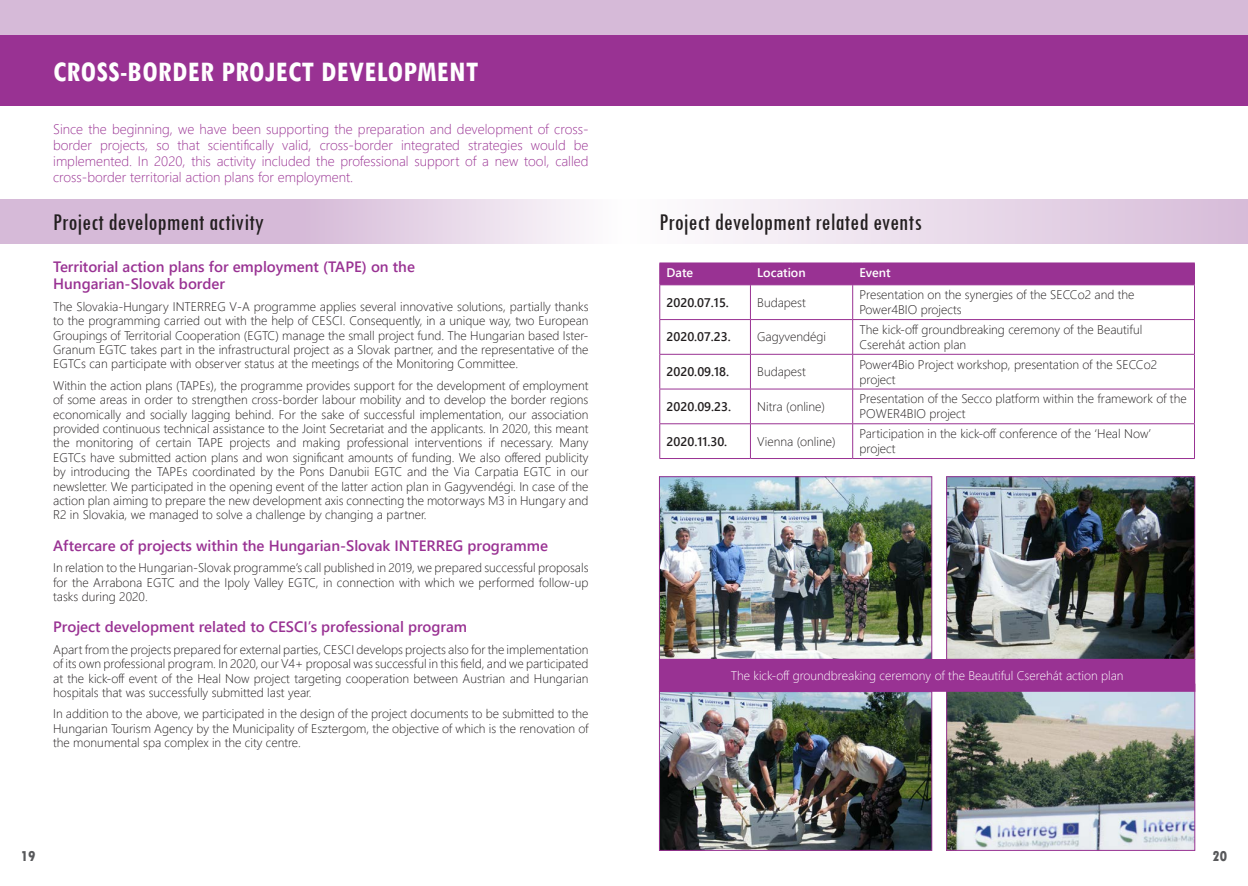
<style>
.page{position:relative;width:1248px;height:886px;background:#fff}
.page>*{position:absolute;margin:0;border:0;box-sizing:border-box;transform-origin:0 0}
.Címsor_10{font:700 condensed 30px "Tw Cen";letter-spacing:.01em;color:#fff}
.t1{font:condensed 25px "Tw Cen";color:#231f20}
.Címsor_30{font:600 15px/17.2px "Segoe UI";color:#993293}
.t2{font:800 condensed 15px "Tw Cen";color:#57585a}
.t3{font:300 13.75px/15.9px "Segoe UI";color:#993293;text-align:justify}
.No_Spacing{font:300 12.5px/14.4px "Segoe UI";color:#231f20}
.BEKEZDES{font:300 12.5px "Segoe UI";color:#fff}
.No_Spacing-2{font:600 12.5px "Segoe UI";color:#231f20}
.t4{font:600 12.5px "Segoe UI";color:#fff}
</style>
<div class="page">
<div style="left:0;top:0;width:1247px;height:35px;background:#d6bad8"></div>
<div style="left:659px;top:263px;width:535px;height:21px;background:#993293"></div>
<hr style="left:659px;top:284px;width:91px;height:1px;background:#993293">
<hr style="left:659px;top:285px;width:1px;height:34px;background:#993293">
<hr style="left:750px;top:284px;width:102px;height:1px;background:#993293">
<hr style="left:750px;top:285px;width:1px;height:34px;background:#993293">
<hr style="left:852px;top:284px;width:342px;height:1px;background:#993293">
<hr style="left:852px;top:285px;width:1px;height:34px;background:#993293">
<hr style="left:1193px;top:285px;width:1px;height:34px;background:#993293">
<hr style="left:659px;top:319px;width:91px;height:1px;background:#993293">
<hr style="left:659px;top:320px;width:1px;height:34px;background:#993293">
<hr style="left:750px;top:319px;width:102px;height:1px;background:#993293">
<hr style="left:750px;top:320px;width:1px;height:34px;background:#993293">
<hr style="left:852px;top:319px;width:342px;height:1px;background:#993293">
<hr style="left:852px;top:320px;width:1px;height:34px;background:#993293">
<hr style="left:1193px;top:320px;width:1px;height:34px;background:#993293">
<hr style="left:659px;top:354px;width:91px;height:1px;background:#993293">
<hr style="left:659px;top:355px;width:1px;height:34px;background:#993293">
<hr style="left:750px;top:354px;width:102px;height:1px;background:#993293">
<hr style="left:750px;top:355px;width:1px;height:34px;background:#993293">
<hr style="left:852px;top:354px;width:342px;height:1px;background:#993293">
<hr style="left:852px;top:355px;width:1px;height:34px;background:#993293">
<hr style="left:1193px;top:355px;width:1px;height:34px;background:#993293">
<hr style="left:659px;top:389px;width:91px;height:1px;background:#993293">
<hr style="left:659px;top:389px;width:1px;height:34px;background:#993293">
<hr style="left:750px;top:389px;width:102px;height:1px;background:#993293">
<hr style="left:750px;top:389px;width:1px;height:34px;background:#993293">
<hr style="left:852px;top:389px;width:342px;height:1px;background:#993293">
<hr style="left:852px;top:389px;width:1px;height:34px;background:#993293">
<hr style="left:1193px;top:389px;width:1px;height:34px;background:#993293">
<hr style="left:659px;top:423px;width:91px;height:1px;background:#993293">
<hr style="left:659px;top:424px;width:1px;height:34px;background:#993293">
<hr style="left:750px;top:423px;width:102px;height:1px;background:#993293">
<hr style="left:750px;top:424px;width:1px;height:34px;background:#993293">
<hr style="left:852px;top:423px;width:342px;height:1px;background:#993293">
<hr style="left:852px;top:424px;width:1px;height:34px;background:#993293">
<hr style="left:1193px;top:424px;width:1px;height:34px;background:#993293">
<hr style="left:659px;top:458px;width:91px;height:1px;background:#993293">
<hr style="left:750px;top:458px;width:102px;height:1px;background:#993293">
<hr style="left:852px;top:458px;width:342px;height:1px;background:#993293">
<div style="left:0;top:35px;width:1247px;height:71px;background:#993293"></div>
<svg style="left:0;top:199px;width:580px;height:45px;background:#dec7df"></svg>
<div style="left:624px;top:200px;width:623px;height:44px;background:linear-gradient(to right,#fefefe,#d7bcd9)"></div>
<img style="left:948px;top:478px;width:244px;height:179px">
<div style="left:946px;top:476px;width:248px;height:183px;border:1px solid #993293"></div>
<img style="left:661px;top:693px;width:268px;height:155px">
<div style="left:659px;top:691px;width:272px;height:159px;border:1px solid #993293"></div>
<img style="left:661px;top:478px;width:268px;height:179px">
<div style="left:659px;top:476px;width:272px;height:183px;border:1px solid #993293"></div>
<img style="left:948px;top:691px;width:244px;height:157px">
<div style="left:946px;top:684px;width:248px;height:166px;border:1px solid #993293"></div>
<div style="left:659px;top:660px;width:535px;height:31px;background:#993293"></div>
<div style="left:659px;top:659px;width:535px;height:32px;border:1px solid #993293"></div>
<p class="Címsor_10" style="left:53px;top:53px;width:426px">CROSS-BORDER PROJECT DEVELOPMENT</p>
<p class="t3" style="left:53px;top:120px;width:537px">Since the beginning, we have been supporting the preparation and development of cross&shy;border projects, so that scientifically valid, cross-border integrated strategies would be implemented. In 2020, this activity included the professional support of a new tool, called cross-border territorial action plans for employment.</p>
<p class="t1" style="left:53px;top:207px;width:212px">Project development activity</p>
<p class="Címsor_30" style="left:53px;top:257px;width:363px">Territorial action plans for employment (TAPE) on the<br>Hungarian-Slovak border</p>
<p class="No_Spacing" style="left:53px;top:298px;width:537px;text-align:justify">The Slovakia-Hungary INTERREG V-A programme applies several innovative solutions, partially thanks to the programming carried out with the help of CESCI. Consequently, in a unique way, two European Groupings of Territorial Cooperation (EGTC) manage the small project fund. The Hungarian based Ister-Granum EGTC takes part in the infrastructural project as a Slovak partner, and the representative of the EGTCs can participate with observer status at the meetings of the Monitoring Committee.</p>
<p class="No_Spacing" style="left:53px;top:377px;width:537px;text-align:justify">Within the action plans (TAPEs), the programme provides support for the development of employment of some areas in order to strengthen cross-border labour mobility and to develop the border regions economically and socially lagging behind. For the sake of successful implementation, our association provided continuous technical assistance to the Joint Secretariat and the applicants. In 2020, this meant the monitoring of certain TAPE projects and making professional interventions if necessary. Many EGTCs have submitted action plans and won significant amounts of funding. We also offered publicity by introducing the TAPEs coordinated by the Pons Danubii EGTC and the Via Carpatia EGTC in our newsletter. We participated in the opening event of the latter action plan in Gagyvendégi. In case of the action plan aiming to prepare the new development axis connecting the motorways M3 in Hungary and R2 in Slovakia, we managed to solve a challenge by changing a partner.</p>
<p class="Címsor_30" style="left:53px;top:535px;width:496px">Aftercare of projects within the Hungarian-Slovak INTERREG programme</p>
<p class="No_Spacing" style="left:53px;top:559px;width:537px;text-align:justify">In relation to the Hungarian-Slovak programme’s call published in 2019, we prepared successful proposals for the Arrabona EGTC and the Ipoly Valley EGTC, in connection with which we performed follow-up tasks during 2020.</p>
<p class="Címsor_30" style="left:53px;top:617px;width:415px">Project development related to CESCI’s professional program</p>
<p class="No_Spacing" style="left:53px;top:641px;width:537px;text-align:justify">Apart from the projects prepared for external parties, CESCI develops projects also for the implementation of its own professional program. In 2020, our V4+ proposal was successful in this field, and we participated at the kick-off event of the Heal Now project targeting cooperation between Austrian and Hungarian hospitals that was successfully submitted last year.</p>
<p class="No_Spacing" style="left:53px;top:705px;width:537px;text-align:justify">In addition to the above, we participated in the design of the project documents to be submitted to the Hungarian Tourism Agency by the Municipality of Esztergom, the objective of which is the renovation of the monumental spa complex in the city centre.</p>
<p class="t1" style="left:659px;top:207px;width:264px">Project development related events</p>
<p class="t4" style="left:666px;top:261px;width:28px">Date</p>
<p class="t4" style="left:757px;top:261px;width:50px">Location</p>
<p class="t4" style="left:859px;top:261px;width:33px">Event</p>
<p class="No_Spacing-2" style="left:666px;top:290px;width:64px">2020.07.15.</p>
<p class="No_Spacing" style="left:757px;top:294px;width:50px">Budapest</p>
<p class="No_Spacing" style="left:859px;top:286px;width:276px;line-height:15px">Presentation on the synergies of the SECCo2 and the<br>Power4BIO projects</p>
<p class="No_Spacing-2" style="left:666px;top:325px;width:66px">2020.07.23.</p>
<p class="No_Spacing" style="left:757px;top:329px;width:70px">Gagyvendégi</p>
<p class="No_Spacing" style="left:859px;top:321px;width:284px;line-height:15px">The kick-off groundbreaking ceremony of the Beautiful<br>Cserehát action plan</p>
<p class="No_Spacing-2" style="left:666px;top:360px;width:64px">2020.09.18.</p>
<p class="No_Spacing" style="left:757px;top:363px;width:50px">Budapest</p>
<p class="No_Spacing" style="left:859px;top:356px;width:299px;line-height:15px">Power4Bio Project workshop, presentation of the SECCo2 project</p>
<p class="No_Spacing-2" style="left:666px;top:395px;width:66px">2020.09.23.</p>
<p class="No_Spacing" style="left:757px;top:398px;width:69px">Nitra (online)</p>
<p class="No_Spacing" style="left:859px;top:390px;width:328px;line-height:15px">Presentation of the Secco platform within the framework of the<br>POWER4BIO project</p>
<p class="No_Spacing-2" style="left:666px;top:429px;width:62px">2020.11.30.</p>
<p class="No_Spacing" style="left:757px;top:433px;width:80px">Vienna (online)</p>
<p class="No_Spacing" style="left:859px;top:425px;width:293px;line-height:15px">Participation in the kick-off conference of the ‘Heal Now’ project</p>
<p class="BEKEZDES" style="left:730px;top:664px;width:394px">The kick-off groundbreaking ceremony of the Beautiful Cserehát action plan</p>
<p class="t2" style="left:21px;top:847px;width:16px">19</p>
<p class="t2" style="left:1212px;top:847px;width:16px">20</p>
</div>
